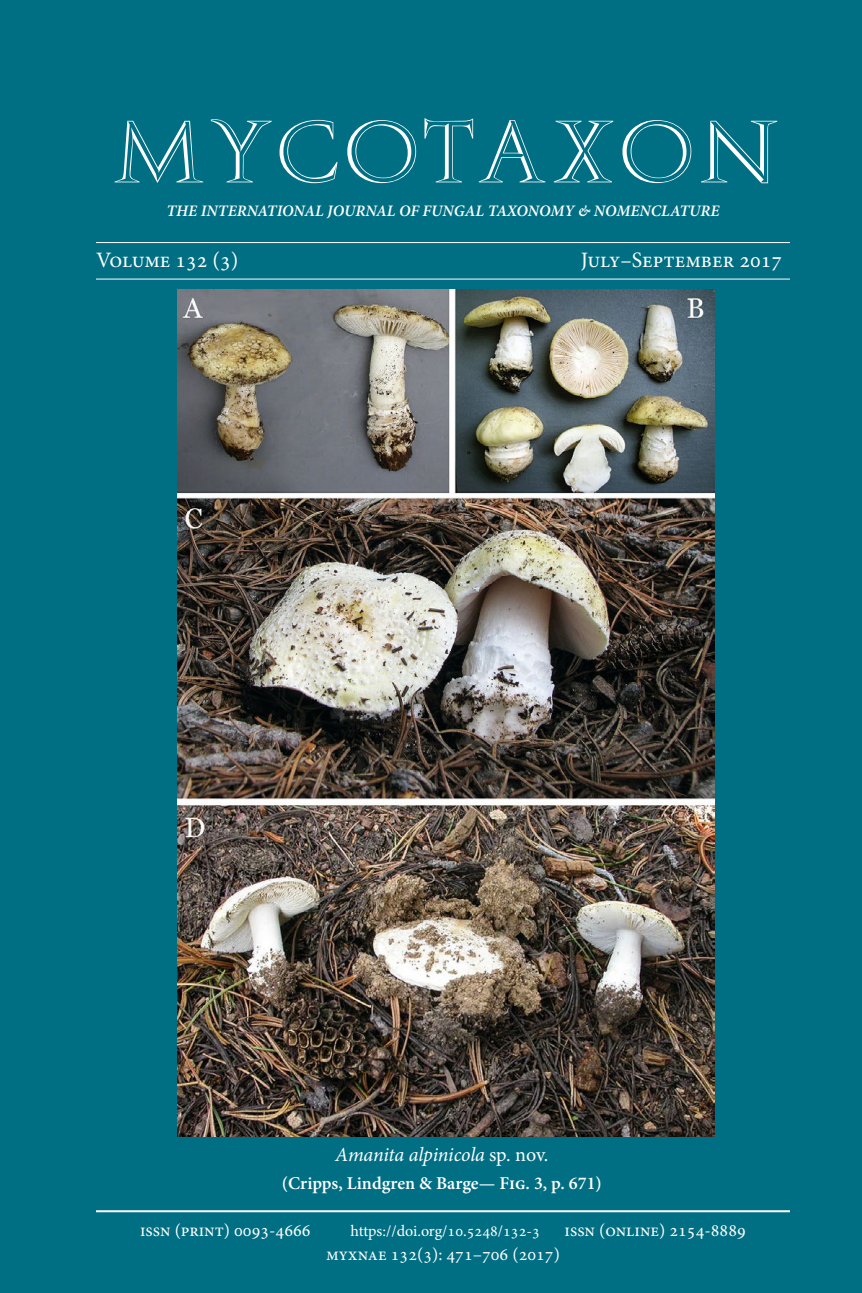
<style>
.page{position:relative;width:862px;height:1293px;background:#006f83}
.page>*{position:absolute;margin:0;border:0;box-sizing:border-box;transform-origin:0 0}
.t1{font:88px "Amamma Inline";letter-spacing:.045em;color:#fff}
.t2{font:22px "Minion Pro";color:#fff}
.t3{font:italic 20px "Minion Pro";letter-spacing:-.015em;color:#fff}
.t4{font:18px "Minion Pro";color:#fff}
.t5{font:600 18px "Minion Pro";color:#fff}
.t6{font:italic 600 16px "Minion Pro";color:#fff}
.t7{font:16px "Minion Pro";color:#fff}
.s1{font-style:normal}
</style>
<div class="page">
<hr style="left:96px;top:242px;width:694px;height:1px;background:#fff">
<hr style="left:96px;top:279px;width:694px;height:1px;background:#fff">
<hr style="left:96px;top:1210px;width:694px;height:2px;background:#fff">
<img style="left:177px;top:290px;width:537px;height:846px">
<h1 class="t1" style="left:109px;top:106px;width:670px">MYCOTAXON</h1>
<p class="t6" style="left:166px;top:200px;width:555px">THE INTERNATIONAL JOURNAL OF FUNGAL TAXONOMY &amp; NOMENCLATURE</p>
<p class="t2" style="left:96px;top:245px;width:144px">Volume 132 (3)</p>
<p class="t2" style="left:581px;top:245px;width:203px">July–September 2017</p>
<p class="t3" style="left:335px;top:1141px;width:215px">Amanita alpinicola <span class="s1">sp. nov.</span></p>
<p class="t5" style="left:282px;top:1171px;width:321px">(Cripps, Lindgren &amp; Barge— Fig. 3, p. 671)</p>
<p class="t4" style="left:140px;top:1218px;width:172px">issn (print) 0093-4666</p>
<p class="t7" style="left:350px;top:1220px;width:191px">https://doi.org/10.5248/132-3</p>
<p class="t4" style="left:564px;top:1218px;width:183px">issn (online) 2154-8889</p>
<p class="t4" style="left:326px;top:1242px;width:235px">myxnae 132(3): 471–706 (2017)</p>
</div>
